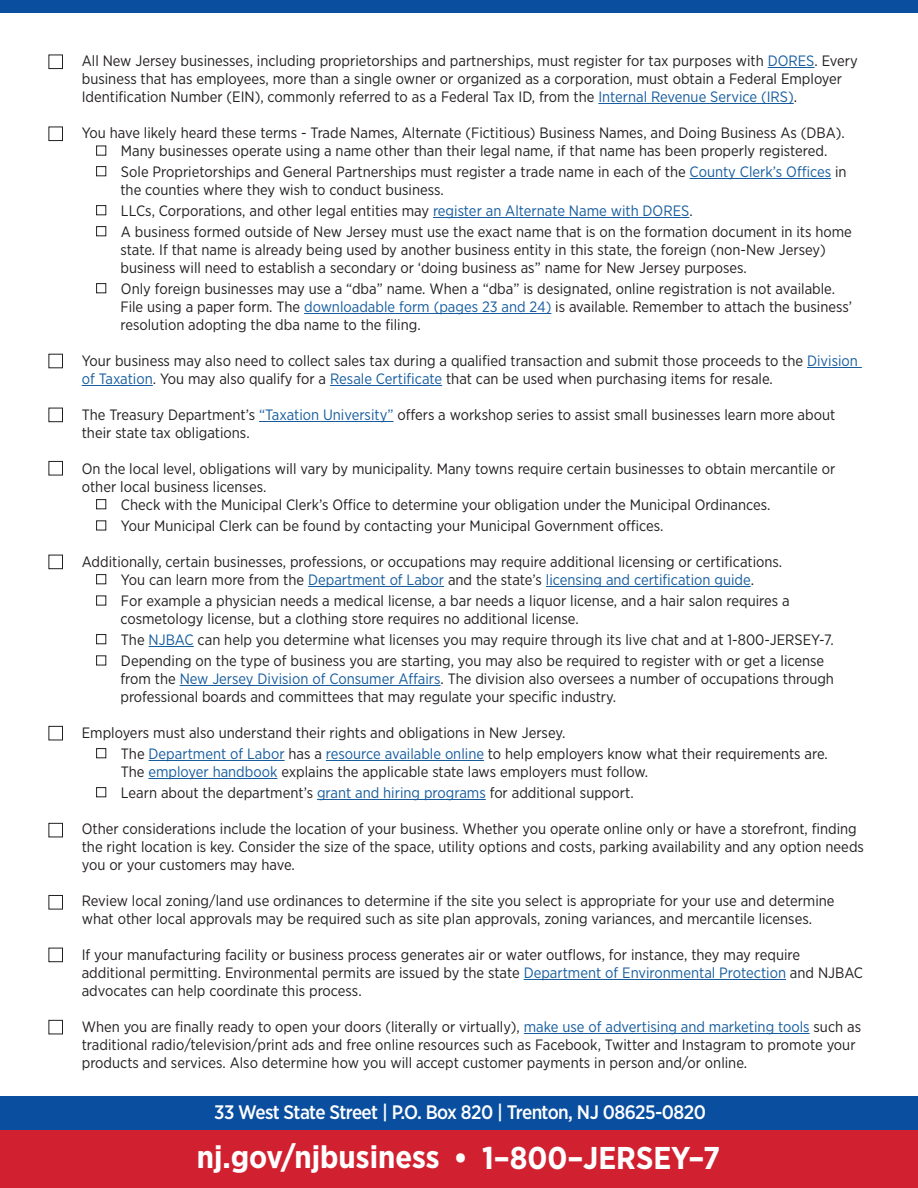
<style>
.page{position:relative;width:918px;height:1188px;background:#fff}
.page>*{position:absolute;margin:0;border:0;box-sizing:border-box;transform-origin:0 0}
.t1{font:700 31.5px "Gotham Narrow";color:#fff}
.t2{font:500 19.5px "Gotham Narrow";letter-spacing:-.03em;color:#fff}
.t3{font:15px/18px "Gotham Narrow";color:#231f20}
.t4{font:15px "Gotham Narrow";color:#175d9e}
.s1{color:#175d9e}
.s2{color:#231f20}
</style>
<div class="page">
<div style="left:0;top:0;width:918px;height:13px;background:#0a4f9f"></div>
<hr style="left:768px;top:67px;width:46px;height:1px;background:#175d9e">
<hr style="left:598px;top:103px;width:196px;height:1px;background:#175d9e">
<hr style="left:690px;top:178px;width:141px;height:1px;background:#175d9e">
<hr style="left:433px;top:217px;width:256px;height:1px;background:#175d9e">
<hr style="left:304px;top:313px;width:247px;height:1px;background:#175d9e">
<hr style="left:807px;top:367px;width:55px;height:1px;background:#175d9e">
<hr style="left:82px;top:385px;width:71px;height:1px;background:#175d9e">
<hr style="left:330px;top:385px;width:112px;height:1px;background:#175d9e">
<hr style="left:259px;top:421px;width:134px;height:1px;background:#175d9e">
<hr style="left:308px;top:586px;width:136px;height:1px;background:#175d9e">
<hr style="left:546px;top:586px;width:205px;height:1px;background:#175d9e">
<hr style="left:149px;top:646px;width:45px;height:1px;background:#175d9e">
<hr style="left:180px;top:685px;width:261px;height:1px;background:#175d9e">
<hr style="left:149px;top:760px;width:136px;height:1px;background:#175d9e">
<hr style="left:326px;top:760px;width:158px;height:1px;background:#175d9e">
<hr style="left:148px;top:778px;width:129px;height:1px;background:#175d9e">
<hr style="left:317px;top:799px;width:169px;height:1px;background:#175d9e">
<hr style="left:524px;top:979px;width:262px;height:1px;background:#175d9e">
<hr style="left:524px;top:1033px;width:286px;height:1px;background:#175d9e">
<div style="left:0;top:1096px;width:918px;height:35px;background:#0a4f9f"></div>
<div style="left:0;top:1131px;width:918px;height:57px;background:#d12130"></div>
<div style="left:49px;top:55px;width:14px;height:14px;border:1px solid #231f20"></div>
<div style="left:49px;top:127px;width:14px;height:14px;border:1px solid #231f20"></div>
<div style="left:49px;top:354px;width:14px;height:14px;border:1px solid #231f20"></div>
<div style="left:49px;top:408px;width:14px;height:14px;border:1px solid #231f20"></div>
<div style="left:49px;top:461px;width:14px;height:14px;border:1px solid #231f20"></div>
<div style="left:49px;top:555px;width:14px;height:14px;border:1px solid #231f20"></div>
<div style="left:49px;top:726px;width:14px;height:14px;border:1px solid #231f20"></div>
<div style="left:49px;top:823px;width:14px;height:14px;border:1px solid #231f20"></div>
<div style="left:49px;top:895px;width:14px;height:14px;border:1px solid #231f20"></div>
<div style="left:49px;top:948px;width:14px;height:14px;border:1px solid #231f20"></div>
<div style="left:49px;top:1020px;width:14px;height:14px;border:1px solid #231f20"></div>
<div style="left:96px;top:787px;width:10px;height:10px;border:1px solid #231f20"></div>
<div style="left:96px;top:748px;width:10px;height:10px;border:1px solid #231f20"></div>
<div style="left:96px;top:655px;width:10px;height:10px;border:1px solid #231f20"></div>
<div style="left:96px;top:634px;width:10px;height:10px;border:1px solid #231f20"></div>
<div style="left:96px;top:596px;width:10px;height:9px;border:1px solid #231f20"></div>
<div style="left:96px;top:574px;width:10px;height:10px;border:1px solid #231f20"></div>
<div style="left:96px;top:520px;width:10px;height:10px;border:1px solid #231f20"></div>
<div style="left:96px;top:499px;width:10px;height:10px;border:1px solid #231f20"></div>
<div style="left:96px;top:283px;width:10px;height:10px;border:1px solid #231f20"></div>
<div style="left:96px;top:226px;width:10px;height:10px;border:1px solid #231f20"></div>
<div style="left:96px;top:205px;width:10px;height:10px;border:1px solid #231f20"></div>
<div style="left:96px;top:166px;width:10px;height:10px;border:1px solid #231f20"></div>
<div style="left:96px;top:146px;width:10px;height:10px;border:1px solid #231f20"></div>
<p class="t3" style="left:82px;top:51px;width:778px;text-indent:-27px">• All New Jersey businesses, including proprietorships and partnerships, must register for tax purposes with <span class="s1">DORES</span>. Every business that has employees, more than a single owner or organized as a corporation, must obtain a Federal Employer<br>Identification Number (EIN), commonly referred to as a Federal Tax ID, from the <span class="s1">Internal Revenue Service (IRS)</span>.</p>
<p class="t3" style="left:55px;top:123px;width:792px">• You have likely heard these terms - Trade Names, Alternate (Fictitious) Business Names, and Doing Business As (DBA).</p>
<p class="t3" style="left:109px;top:141px;width:720px">o Many businesses operate using a name other than their legal name, if that name has been properly registered.</p>
<p class="t3" style="left:120px;top:162px;width:728px;text-indent:-12px">o Sole Proprietorships and General Partnerships must register a trade name in each of the <span class="s1">County Clerk’s Offices</span> in the counties where they wish to conduct business.</p>
<p class="t3" style="left:109px;top:201px;width:585px">o LLCs, Corporations, and other legal entities may <span class="s1">register an Alternate Name with DORES</span>.</p>
<p class="t3" style="left:120px;top:222px;width:733px;text-indent:-12px">o A business formed outside of New Jersey must use the exact name that is on the formation document in its home state. If that name is already being used by another business entity in this state, the foreign (non-New Jersey) business will need to establish a secondary or ‘doing business as” name for New Jersey purposes.</p>
<p class="t3" style="left:120px;top:279px;width:733px;text-indent:-12px">o Only foreign businesses may use a “dba” name. When a “dba” is designated, online registration is not available.<br>File using a paper form. The <span class="s1">downloadable form (pages 23 and 24)</span> is available. Remember to attach the business’ resolution adopting the dba name to the filing.</p>
<p class="t3" style="left:82px;top:351px;width:778px;text-indent:-27px">• Your business may also need to collect sales tax during a qualified transaction and submit those proceeds to the <span class="s1">Division of Taxation</span>. You may also qualify for a <span class="s1">Resale Certificate</span> that can be used when purchasing items for resale.</p>
<p class="t3" style="left:82px;top:405px;width:755px;text-indent:-27px">• The Treasury Department’s <span class="s1">“Taxation University”</span> offers a workshop series to assist small businesses learn more about their state tax obligations.</p>
<p class="t3" style="left:82px;top:459px;width:755px;text-indent:-27px">• On the local level, obligations will vary by municipality. Many towns require certain businesses to obtain mercantile or other local business licenses.</p>
<p class="t3" style="left:109px;top:495px;width:663px">o Check with the Municipal Clerk’s Office to determine your obligation under the Municipal Ordinances.</p>
<p class="t3" style="left:109px;top:516px;width:556px">o Your Municipal Clerk can be found by contacting your Municipal Government offices.</p>
<p class="t3" style="left:55px;top:552px;width:729px">• Additionally, certain businesses, professions, or occupations may require additional licensing or certifications.</p>
<p class="t4" style="left:109px;top:570px;width:647px"><span class="s2">o You can learn more from the</span> Department of Labor <span class="s2">and the state’s</span> licensing and certification guide<span class="s2">.</span></p>
<p class="t3" style="left:120px;top:591px;width:671px;text-indent:-12px">o For example a physician needs a medical license, a bar needs a liquor license, and a hair salon requires a cosmetology license, but a clothing store requires no additional license.</p>
<p class="t3" style="left:109px;top:630px;width:727px">o The <span class="s1">NJBAC</span> can help you determine what licenses you may require through its live chat and at 1-800-JERSEY-7.</p>
<p class="t3" style="left:120px;top:651px;width:715px;text-indent:-12px">o Depending on the type of business you are starting, you may also be required to register with or get a license from the <span class="s1">New Jersey Division of Consumer Affairs</span>. The division also oversees a number of occupations through professional boards and committees that may regulate your specific industry.</p>
<p class="t3" style="left:55px;top:723px;width:512px">• Employers must also understand their rights and obligations in New Jersey.</p>
<p class="t3" style="left:121px;top:744px;width:709px;text-indent:-12px">o The <span class="s1">Department of Labor</span> has a <span class="s1">resource available online</span> to help employers know what their requirements are.<br>The <span class="s1">employer handbook</span> explains the applicable state laws employers must follow.</p>
<p class="t3" style="left:109px;top:783px;width:526px">o Learn about the department’s <span class="s1">grant and hiring programs</span> for additional support.</p>
<p class="t3" style="left:82px;top:819px;width:784px;text-indent:-27px">• Other considerations include the location of your business. Whether you operate online only or have a storefront, finding the right location is key. Consider the size of the space, utility options and costs, parking availability and any option needs you or your customers may have.</p>
<p class="t3" style="left:55px;top:891px;width:781px;text-align:center">• Review local zoning/land use ordinances to determine if the site you select is appropriate for your use and determine what other local approvals may be required such as site plan approvals, zoning variances, and mercantile licenses.</p>
<p class="t3" style="left:82px;top:945px;width:783px;text-indent:-27px">• If your manufacturing facility or business process generates air or water outflows, for instance, they may require additional permitting. Environmental permits are issued by the state <span class="s1">Department of Environmental Protection</span> and NJBAC advocates can help coordinate this process.</p>
<p class="t3" style="left:82px;top:1017px;width:781px;text-indent:-27px">• When you are finally ready to open your doors (literally or virtually), <span class="s1">make use of advertising and marketing tools</span> such as traditional radio/television/print ads and free online resources such as Facebook, Twitter and Instagram to promote your products and services. Also determine how you will accept customer payments in person and/or online.</p>
<p class="t2" style="left:214px;top:1100px;width:493px">33 West State Street | P.O. Box 820 | Trenton, NJ 08625-0820</p>
<p class="t1" style="left:197px;top:1136px;width:525px">nj.gov/njbusiness • 1–800–JERSEY–7</p>
</div>
